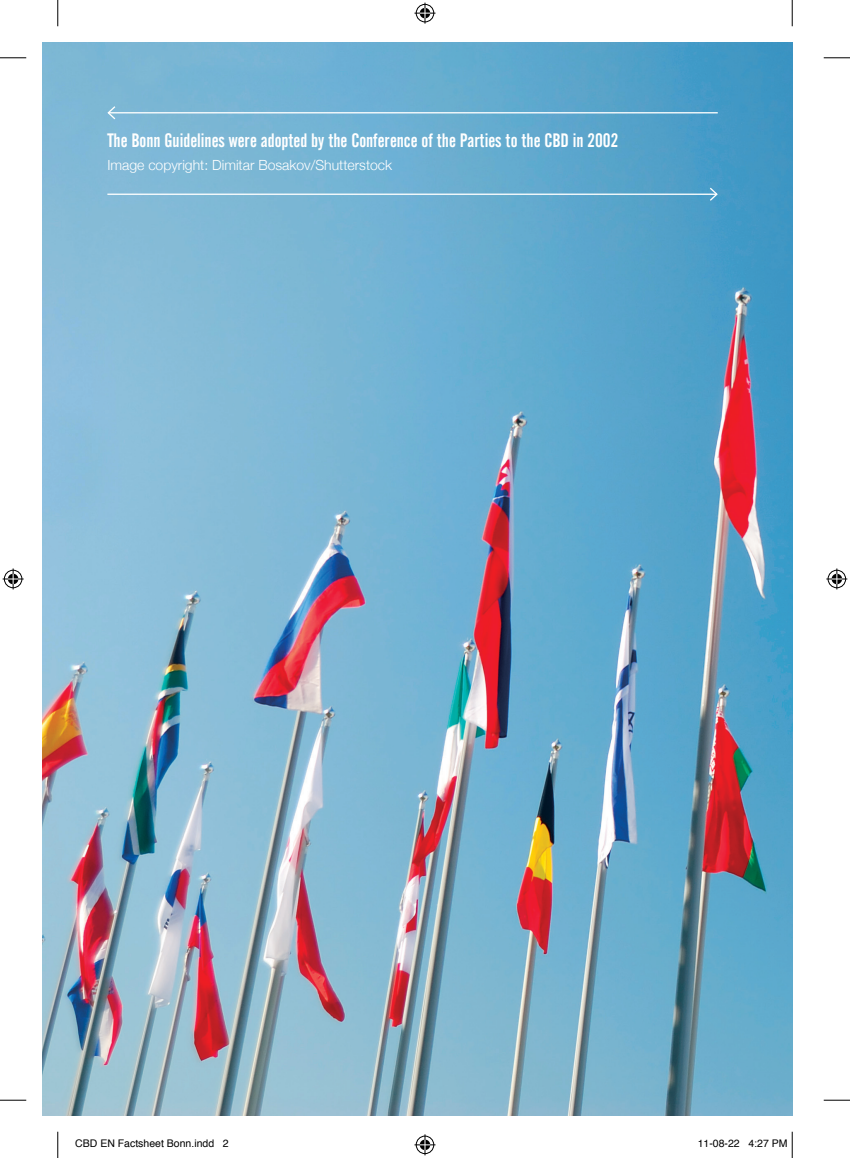
<style>
.page{position:relative;width:850px;height:1158px;background:#fff}
.page>*{position:absolute;margin:0;border:0;box-sizing:border-box;transform-origin:0 0}
.t1{font:19.25px "Alternate Gothic No 2 BT";color:#fff}
.t2{font:300 14px "Helvetica Neue";color:#fff}
.t3{font:10.5px "Helvetica";color:#000}
</style>
<div class="page">
<img style="left:43px;top:43px;width:749px;height:1071px">
<hr style="left:108px;top:112px;width:610px;height:1px;background:#fff">
<svg style="left:106px;top:105px;width:11px;height:16px"></svg>
<hr style="left:107px;top:193px;width:610px;height:2px;background:#fff">
<svg style="left:708px;top:186px;width:10px;height:16px"></svg>
<svg style="left:0;top:57px;width:26px;height:1px"></svg>
<svg style="left:823px;top:57px;width:27px;height:1px"></svg>
<svg style="left:0;top:1099px;width:26px;height:1px"></svg>
<svg style="left:823px;top:1099px;width:27px;height:1px"></svg>
<svg style="left:57px;top:0;width:1px;height:26px"></svg>
<svg style="left:57px;top:1131px;width:1px;height:26px"></svg>
<svg style="left:792px;top:0;width:1px;height:26px"></svg>
<svg style="left:414px;top:3px;width:21px;height:21px"></svg>
<svg style="left:414px;top:1134px;width:21px;height:21px"></svg>
<svg style="left:3px;top:568px;width:21px;height:21px"></svg>
<svg style="left:826px;top:568px;width:21px;height:21px"></svg>
<svg style="left:791px;top:1131px;width:2px;height:26px"></svg>
<p class="t1" style="left:107px;top:129px;width:512px">The Bonn Guidelines were adopted by the Conference of the Parties to the CBD in 2002</p>
<p class="t2" style="left:107px;top:156px;width:286px">Image copyright: Dimitar Bosakov/Shutterstock</p>
<p class="t3" style="left:75px;top:1135px;width:155px">CBD EN Factsheet Bonn.indd 2</p>
<p class="t3" style="left:697px;top:1135px;width:91px">11-08-22 4:27 PM</p>
</div>
